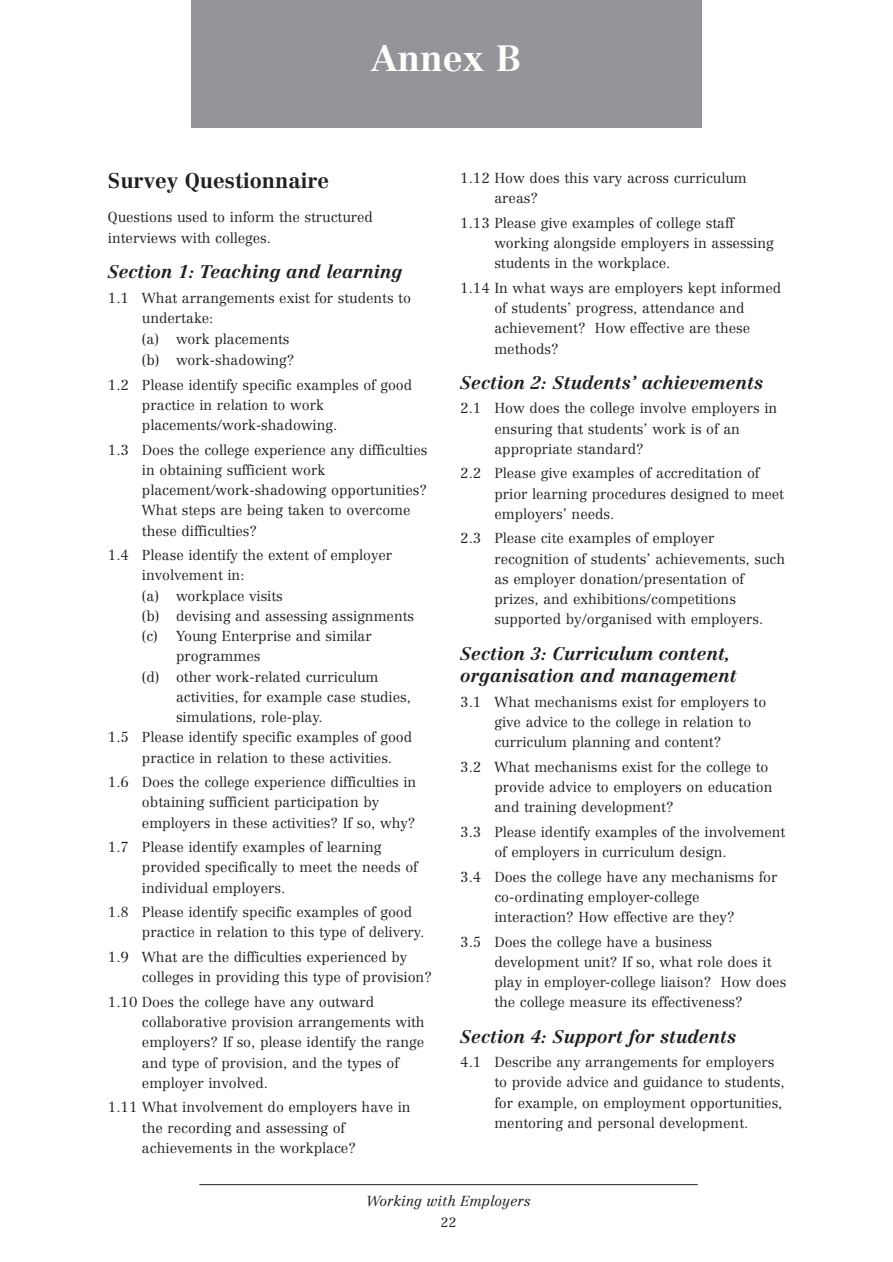
<style>
.page{position:relative;width:893px;height:1262px;background:#fff}
.page>*{position:absolute;margin:0;border:0;box-sizing:border-box;transform-origin:0 0}
.t1{font:700 36px "Centennial";color:#fff}
.t2{font:700 21px "Centennial";color:#231f20}
.t3{font:italic 700 18px/22.5px "Centennial";color:#231f20}
.t4{font:300 14.25px/20.2px "Centennial";color:#231f20}
.t5{font:italic 300 14.25px "Centennial";color:#231f20}
.t6{font:300 13.5px "Centennial";color:#231f20}
</style>
<div class="page">
<hr style="left:199px;top:1184px;width:498px;height:1px;background:#231f20">
<div style="left:191px;top:0;width:511px;height:128px;background:#939598"></div>
<h1 class="t1" style="left:371px;top:44px;width:151px">Annex B</h1>
<h2 class="t2" style="left:108px;top:172px;width:223px">Survey Questionnaire</h2>
<p class="t4" style="left:108px;top:207px;width:266px;line-height:21px">Questions used to inform the structured interviews with colleges.</p>
<p class="t3" style="left:108px;top:262px;width:296px">Section 1: Teaching and learning</p>
<p class="t4" style="left:142px;top:288px;width:270px;line-height:20.7px;text-indent:-34px">1.1 What arrangements exist for students to undertake:<br>(a) work placements<br>(b) work-shadowing?</p>
<p class="t4" style="left:142px;top:375px;width:272px;text-indent:-34px">1.2 Please identify specific examples of good practice in relation to work placements/work-shadowing.</p>
<p class="t4" style="left:142px;top:440px;width:287px;text-indent:-34px">1.3 Does the college experience any difficulties in obtaining sufficient work placement/work-shadowing opportunities?<br>What steps are being taken to overcome these difficulties?</p>
<p class="t4" style="left:108px;top:546px;width:286px">1.4 Please identify the extent of employer</p>
<p class="t4" style="left:142px;top:566px;width:104px">involvement in:</p>
<p class="t4" style="left:142px;top:586px;width:142px">(a) workplace visits</p>
<p class="t4" style="left:142px;top:607px;width:273px">(b) devising and assessing assignments</p>
<p class="t4" style="left:142px;top:627px;width:231px">(c) Young Enterprise and similar</p>
<p class="t4" style="left:176px;top:647px;width:86px">programmes</p>
<p class="t4" style="left:142px;top:667px;width:238px">(d) other work-related curriculum</p>
<p class="t4" style="left:176px;top:688px;width:236px">activities, for example case studies,</p>
<p class="t4" style="left:176px;top:708px;width:148px">simulations, role-play.</p>
<p class="t4" style="left:108px;top:728px;width:306px">1.5 Please identify specific examples of good</p>
<p class="t4" style="left:142px;top:748px;width:252px">practice in relation to these activities.</p>
<p class="t4" style="left:142px;top:773px;width:276px;text-indent:-34px">1.6 Does the college experience difficulties in obtaining sufficient participation by employers in these activities? If so, why?</p>
<p class="t4" style="left:142px;top:838px;width:277px;text-indent:-34px">1.7 Please identify examples of learning provided specifically to meet the needs of individual employers.</p>
<p class="t4" style="left:142px;top:903px;width:284px;text-indent:-34px">1.8 Please identify specific examples of good practice in relation to this type of delivery.</p>
<p class="t4" style="left:142px;top:948px;width:291px;text-indent:-34px">1.9 What are the difficulties experienced by colleges in providing this type of provision?</p>
<p class="t4" style="left:142px;top:992px;width:284px;text-indent:-34px">1.10 Does the college have any outward collaborative provision arrangements with employers? If so, please identify the range and type of provision, and the types of employer involved.</p>
<p class="t4" style="left:142px;top:1098px;width:270px;text-indent:-34px">1.11 What involvement do employers have in the recording and assessing of achievements in the workplace?</p>
<p class="t4" style="left:494px;top:169px;width:254px;text-indent:-34px">1.12 How does this vary across curriculum areas?</p>
<p class="t4" style="left:494px;top:214px;width:281px;text-indent:-34px">1.13 Please give examples of college staff working alongside employers in assessing students in the workplace.</p>
<p class="t4" style="left:494px;top:279px;width:288px;text-indent:-34px">1.14 In what ways are employers kept informed of students’ progress, attendance and achievement? How effective are these methods?</p>
<p class="t3" style="left:460px;top:373px;width:304px">Section 2: Students’ achievements</p>
<p class="t4" style="left:494px;top:399px;width:284px;text-indent:-34px">2.1 How does the college involve employers in ensuring that students’ work is of an appropriate standard?</p>
<p class="t4" style="left:494px;top:464px;width:291px;text-indent:-34px">2.2 Please give examples of accreditation of prior learning procedures designed to meet employers’ needs.</p>
<p class="t4" style="left:494px;top:529px;width:292px;text-indent:-34px">2.3 Please cite examples of employer recognition of students’ achievements, such as employer donation/presentation of prizes, and exhibitions/competitions supported by/organised with employers.</p>
<p class="t3" style="left:460px;top:643px;width:278px">Section 3: Curriculum content, organisation and management</p>
<p class="t4" style="left:494px;top:692px;width:273px;text-indent:-34px">3.1 What mechanisms exist for employers to give advice to the college in relation to curriculum planning and content?</p>
<p class="t4" style="left:494px;top:757px;width:279px;text-indent:-34px">3.2 What mechanisms exist for the college to provide advice to employers on education and training development?</p>
<p class="t4" style="left:494px;top:822px;width:292px;text-indent:-34px">3.3 Please identify examples of the involvement of employers in curriculum design.</p>
<p class="t4" style="left:494px;top:867px;width:285px;text-indent:-34px">3.4 Does the college have any mechanisms for co-ordinating employer-college interaction? How effective are they?</p>
<p class="t4" style="left:494px;top:932px;width:293px;text-indent:-34px">3.5 Does the college have a business development unit? If so, what role does it play in employer-college liaison? How does the college measure its effectiveness?</p>
<p class="t3" style="left:460px;top:1026px;width:277px">Section 4: Support for students</p>
<p class="t4" style="left:494px;top:1053px;width:292px;text-indent:-34px">4.1 Describe any arrangements for employers to provide advice and guidance to students, for example, on employment opportunities, mentoring and personal development.</p>
<p class="t5" style="left:366px;top:1195px;width:166px">Working with Employers</p>
<p class="t6" style="left:440px;top:1216px;width:17px">22</p>
</div>
